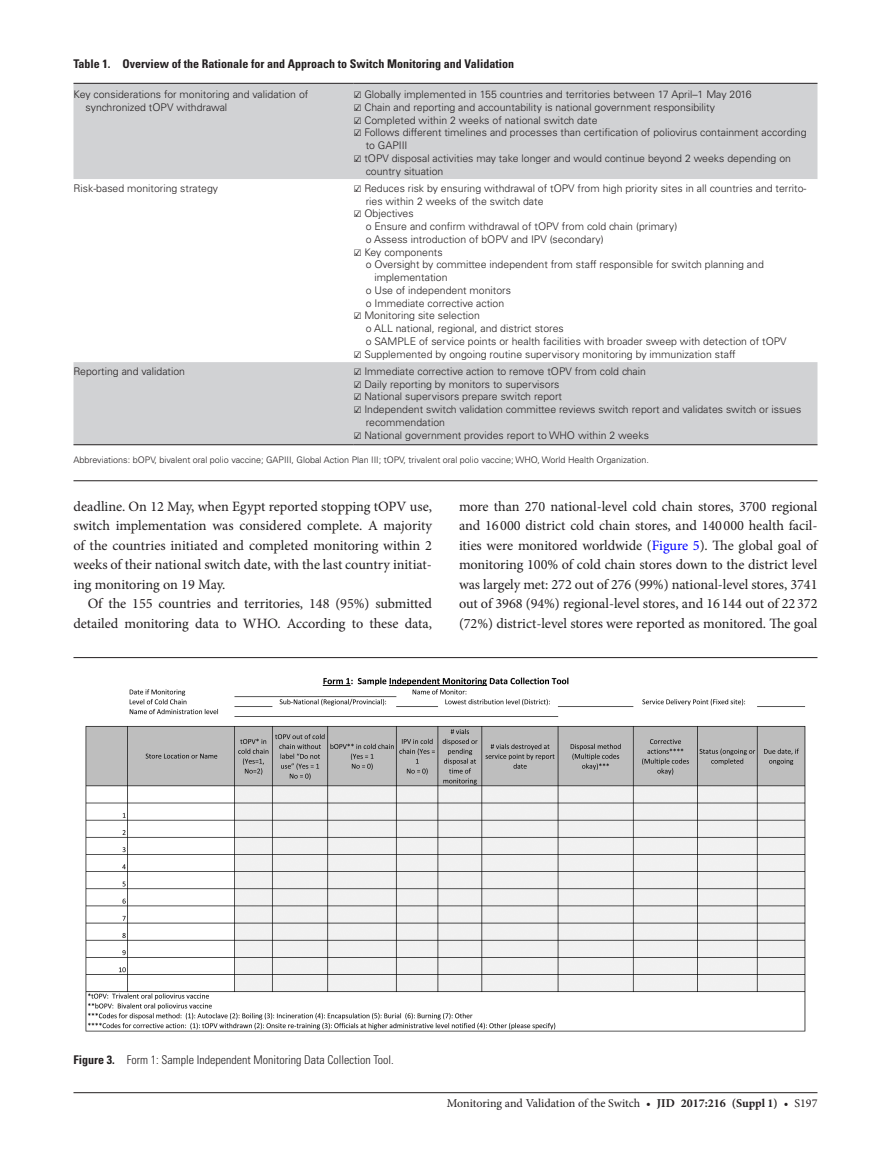
<style>
.page{position:relative;width:891px;height:1174px;background:#fff}
.page>*{position:absolute;margin:0;border:0;box-sizing:border-box;transform-origin:0 0}
.t1{font:14.25px/19.5px "Minion Pro";letter-spacing:-.005em;color:#231f20;text-align:justify}
.t2{font:700 condensed 12px "Univers LT Std";color:#231f20}
.t3{font:300 condensed 12px "Univers LT Std";color:#231f20}
.t4{font:12px "Minion Pro";letter-spacing:-.005em;color:#231f20}
.t5{font:300 10.5px/12.8px "Univers LT Std";color:#231f20}
.t6{font:300 9px "Univers LT Std";color:#231f20}
.s1{font-family:"Arial Unicode MS";font-weight:400}
.s2{color:#00f}
.s3{font-weight:700}
</style>
<div class="page">
<hr style="left:73px;top:1092px;width:744px;height:1px;background:#231f20">
<hr style="left:73px;top:657px;width:744px;height:1px;background:#231f20">
<img style="left:86px;top:678px;width:719px;height:353px">
<hr style="left:73px;top:480px;width:744px;height:1px;background:#231f20">
<svg style="left:73px;top:84px;width:745px;height:361px"></svg>
<hr style="left:73px;top:83px;width:281px;height:1px;background:#231f20">
<hr style="left:354px;top:83px;width:464px;height:1px;background:#231f20">
<hr style="left:74px;top:444px;width:280px;height:1px;background:#231f20">
<hr style="left:354px;top:444px;width:464px;height:1px;background:#231f20">
<p class="t2" style="left:73px;top:56px;width:442px">Table 1. Overview of the Rationale for and Approach to Switch Monitoring and Validation</p>
<p class="t5" style="left:86px;top:88px;width:224px;text-indent:-12px">Key considerations for monitoring and validation of synchronized tOPV withdrawal</p>
<p class="t5" style="left:354px;top:88px;width:399px"><span class="s1">☑</span> Globally implemented in 155 countries and territories between 17 April–1 May 2016</p>
<p class="t5" style="left:354px;top:101px;width:363px"><span class="s1">☑</span> Chain and reporting and accountability is national government responsibility</p>
<p class="t5" style="left:354px;top:113px;width:245px"><span class="s1">☑</span> Completed within 2 weeks of national switch date</p>
<p class="t5" style="left:366px;top:126px;width:442px;text-indent:-12px"><span class="s1">☑</span> Follows different timelines and processes than certification of poliovirus containment according to GAPIII</p>
<p class="t5" style="left:366px;top:152px;width:427px;text-indent:-12px"><span class="s1">☑</span> tOPV disposal activities may take longer and would continue beyond 2 weeks depending on country situation</p>
<p class="t5" style="left:74px;top:182px;width:146px">Risk-based monitoring strategy</p>
<p class="t5" style="left:366px;top:182px;width:442px;text-indent:-12px"><span class="s1">☑</span> Reduces risk by ensuring withdrawal of tOPV from high priority sites in all countries and territo&shy;ries within 2 weeks of the switch date</p>
<p class="t5" style="left:366px;top:207px;width:313px;text-indent:-12px"><span class="s1">☑</span> Objectives<br>o Ensure and confirm withdrawal of tOPV from cold chain (primary) o Assess introduction of bOPV and IPV (secondary)</p>
<p class="t5" style="left:354px;top:246px;width:90px"><span class="s1">☑</span> Key components</p>
<p class="t5" style="left:366px;top:258px;width:400px">o Oversight by committee independent from staff responsible for switch planning and</p>
<p class="t5" style="left:374px;top:271px;width:75px">implementation</p>
<p class="t5" style="left:366px;top:284px;width:147px">o Use of independent monitors</p>
<p class="t5" style="left:366px;top:297px;width:140px">o Immediate corrective action</p>
<p class="t5" style="left:366px;top:309px;width:422px;text-indent:-12px"><span class="s1">☑</span> Monitoring site selection<br>o ALL national, regional, and district stores<br>o SAMPLE of service points or health facilities with broader sweep with detection of tOPV</p>
<p class="t5" style="left:354px;top:348px;width:383px"><span class="s1">☑</span> Supplemented by ongoing routine supervisory monitoring by immunization staff</p>
<p class="t5" style="left:74px;top:365px;width:113px">Reporting and validation</p>
<p class="t5" style="left:354px;top:365px;width:294px"><span class="s1">☑</span> Immediate corrective action to remove tOPV from cold chain</p>
<p class="t5" style="left:354px;top:378px;width:207px"><span class="s1">☑</span> Daily reporting by monitors to supervisors</p>
<p class="t5" style="left:354px;top:390px;width:210px"><span class="s1">☑</span> National supervisors prepare switch report</p>
<p class="t5" style="left:366px;top:403px;width:437px;text-indent:-12px"><span class="s1">☑</span> Independent switch validation committee reviews switch report and validates switch or issues recommendation</p>
<p class="t5" style="left:354px;top:429px;width:297px"><span class="s1">☑</span> National government provides report to WHO within 2 weeks</p>
<p class="t6" style="left:73px;top:455px;width:577px">Abbreviations: bOPV, bivalent oral polio vaccine; GAPIII, Global Action Plan III; tOPV, trivalent oral polio vaccine; WHO, World Health Organization.</p>
<p class="t1" style="left:73px;top:497px;width:360px">deadline. On 12 May, when Egypt reported stopping tOPV use, switch implementation was considered complete. A majority of the countries initiated and completed monitoring within 2 weeks of their national switch date, with the last country initiat&shy;ing monitoring on 19 May.</p>
<h1 class="t1" style="left:73px;top:594px;width:360px;text-align:right">Of the 155 countries and territories, 148 (95%) submitted detailed monitoring data to WHO. According to these data,</h1>
<p class="t1" style="left:459px;top:497px;width:360px">more than 270 national-level cold chain stores, 3700 regional and 16000 district cold chain stores, and 140000 health facil&shy;ities were monitored worldwide (<span class="s2">Figure 5</span>). The global goal of monitoring 100% of cold chain stores down to the district level was largely met: 272 out of 276 (99%) national-level stores, 3741 out of 3968 (94%) regional-level stores, and 16144 out of 22372 (72%) district-level stores were reported as monitored. The goal</p>
<p class="t3" style="left:73px;top:1053px;width:322px"><span class="s3">Figure 3.</span> Form 1: Sample Independent Monitoring Data Collection Tool.</p>
<p class="t4" style="left:447px;top:1095px;width:372px">Monitoring and Validation of the Switch • <span class="s3">JID 2017:216 (Suppl 1)</span> • S197</p>
</div>
